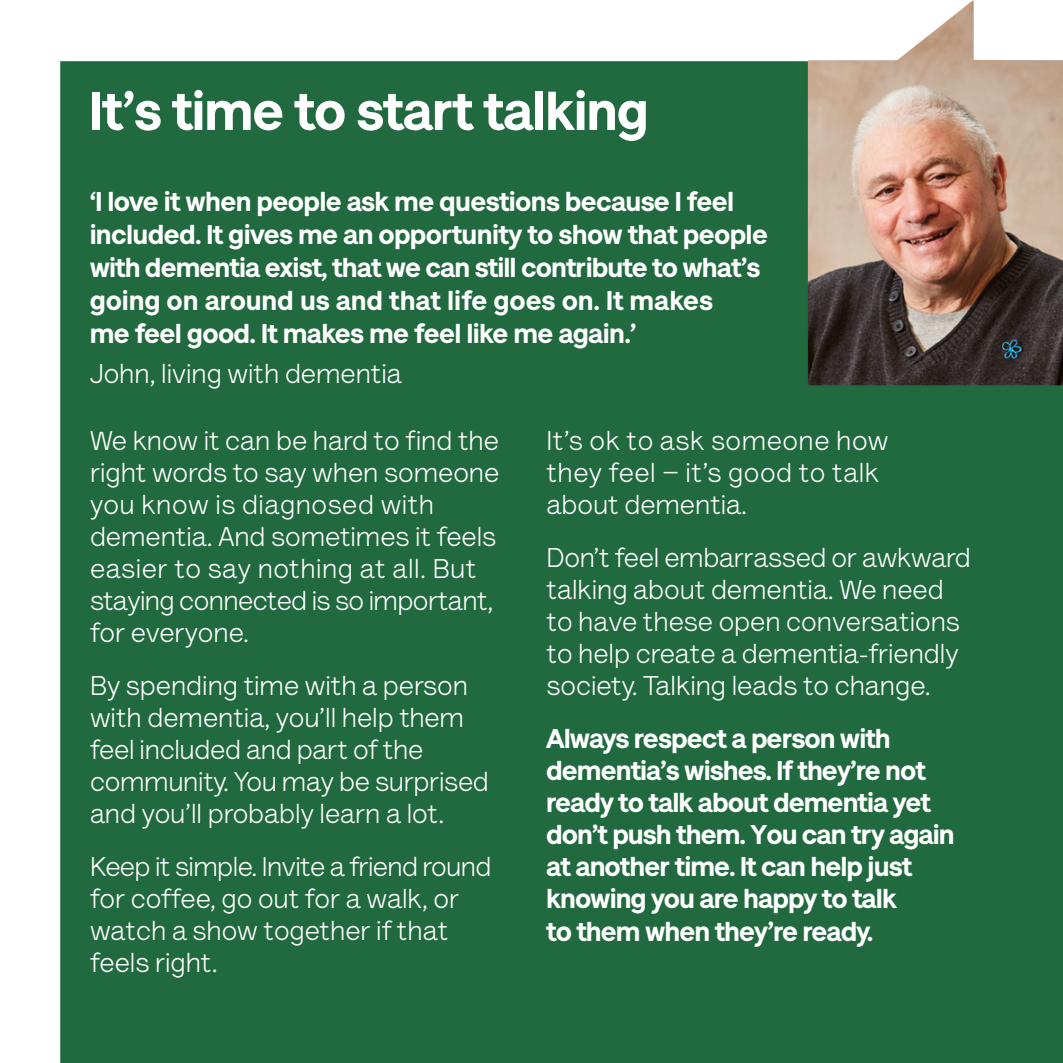
<style>
.page{position:relative;width:1063px;height:1063px;background:#fff}
.page>*{position:absolute;margin:0;border:0;box-sizing:border-box;transform-origin:0 0}
.t1{font:900 55px "AS Lettera Text";color:#fff}
.t2{font:27.5px/32px "AS Lettera Text";color:#fff}
.t3{font:900 27.5px/32px "AS Lettera Text";letter-spacing:-.01em;color:#fff}
.t4{font:27.5px/32px "AS Lettera Text";letter-spacing:.02em;color:#fff}
</style>
<div class="page">
<div style="left:60px;top:61px;width:1003px;height:1002px;background:#21693e"></div>
<img style="left:808px;top:0;width:255px;height:385px">
<h1 class="t1" style="left:90px;top:66px;width:560px">It’s time to start talking</h1>
<p class="t3" style="left:90px;top:183px;width:679px;line-height:33px">‘I love it when people ask me questions because I feel included. It gives me an opportunity to show that people with dementia exist, that we can still contribute to what’s going on around us and that life goes on. It makes<br>me feel good. It makes me feel like me again.’</p>
<p class="t2" style="left:90px;top:356px;width:313px">John, living with dementia</p>
<p class="t2" style="left:90px;top:422px;width:411px">We know it can be hard to find the right words to say when someone you know is diagnosed with dementia. And sometimes it feels easier to say nothing at all. But staying connected is so important, for everyone.</p>
<p class="t2" style="left:90px;top:667px;width:400px">By spending time with a person with dementia, you’ll help them feel included and part of the community. You may be surprised and you’ll probably learn a lot.</p>
<p class="t2" style="left:90px;top:849px;width:403px">Keep it simple. Invite a friend round for coffee, go out for a walk, or watch a show together if that feels right.</p>
<p class="t4" style="left:546px;top:422px;width:344px">It’s ok to ask someone how they feel – it’s good to talk about dementia.</p>
<p class="t2" style="left:546px;top:540px;width:426px">Don’t feel embarrassed or awkward talking about dementia. We need to have these open conversations to help create a dementia-friendly society. Talking leads to change.</p>
<p class="t3" style="left:546px;top:721px;width:409px">Always respect a person with dementia’s wishes. If they’re not ready to talk about dementia yet don’t push them. You can try again at another time. It can help just knowing you are happy to talk<br>to them when they’re ready.</p>
</div>
